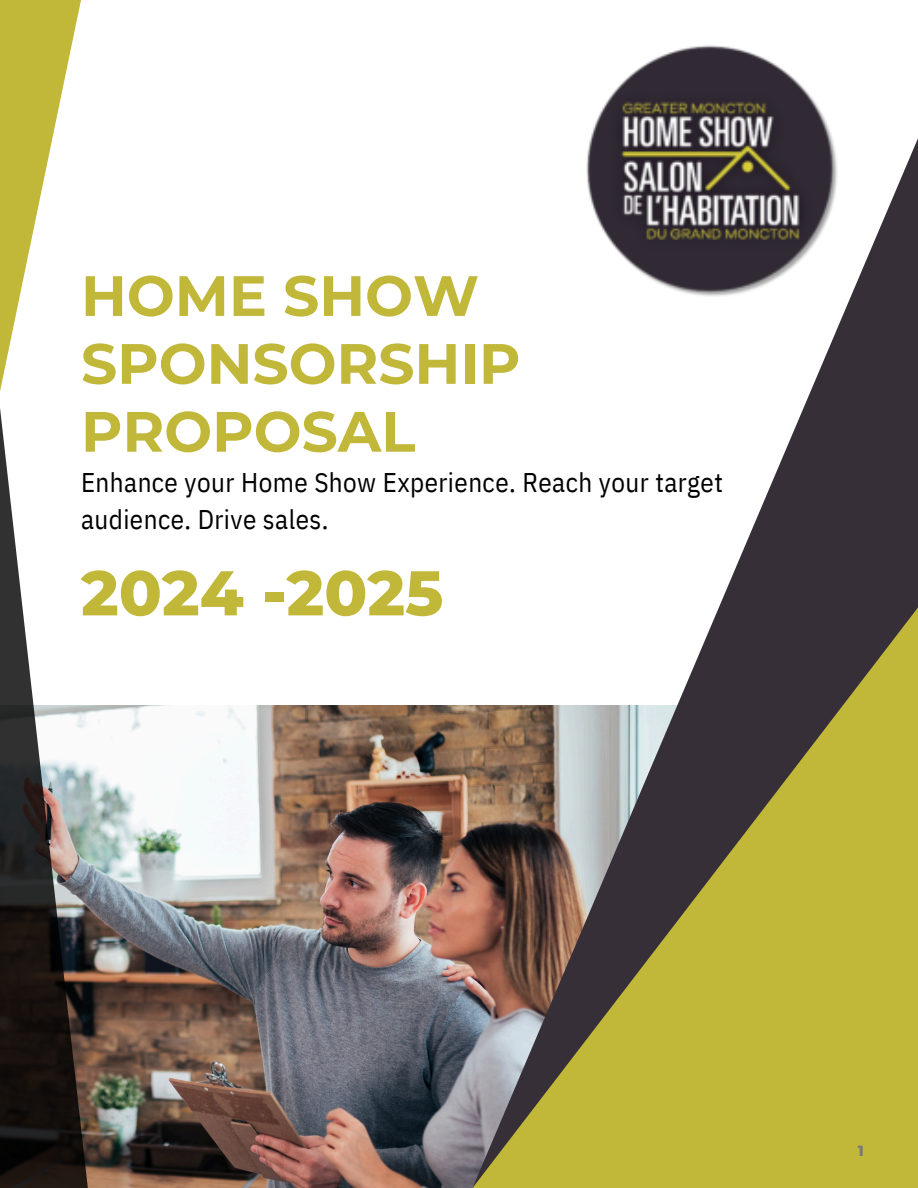
<style>
.page{position:relative;width:918px;height:1188px;background:#fff}
.page>*{position:absolute;margin:0;border:0;box-sizing:border-box;transform-origin:0 0}
.t1{font:800 63px "Montserrat";color:#c1b739}
.t2{font:700 56.7px/67.9px "Montserrat";color:#c1b739}
.t3{font:27px/37.2px "IBM Plex Sans Cond";letter-spacing:.015em;color:#000}
.t4{font:800 15px "Montserrat";color:#797979}
</style>
<div class="page">
<img style="left:92px;top:705px;width:380px;height:483px">
<svg style="left:0;top:408px;width:92px;height:780px"></svg>
<svg style="left:0;top:0;width:81px;height:391px"></svg>
<svg style="left:719px;top:138px;width:199px;height:469px;fill:#362f38"></svg>
<svg style="left:472px;top:607px;width:446px;height:581px;fill:#c1b739"></svg>
<img style="left:586px;top:45px;width:257px;height:257px">
<h2 class="t2" style="left:81px;top:262px;width:441px">HOME SHOW<br>SPONSORSHIP<br>PROPOSAL</h2>
<p class="t3" style="left:81px;top:464px;width:643px">Enhance your Home Show Experience. Reach your target audience. Drive sales.</p>
<p class="t1" style="left:81px;top:554px;width:364px">2024 -2025</p>
<h1 class="t4" style="left:858px;top:1141px;width:8px">1</h1>
</div>
